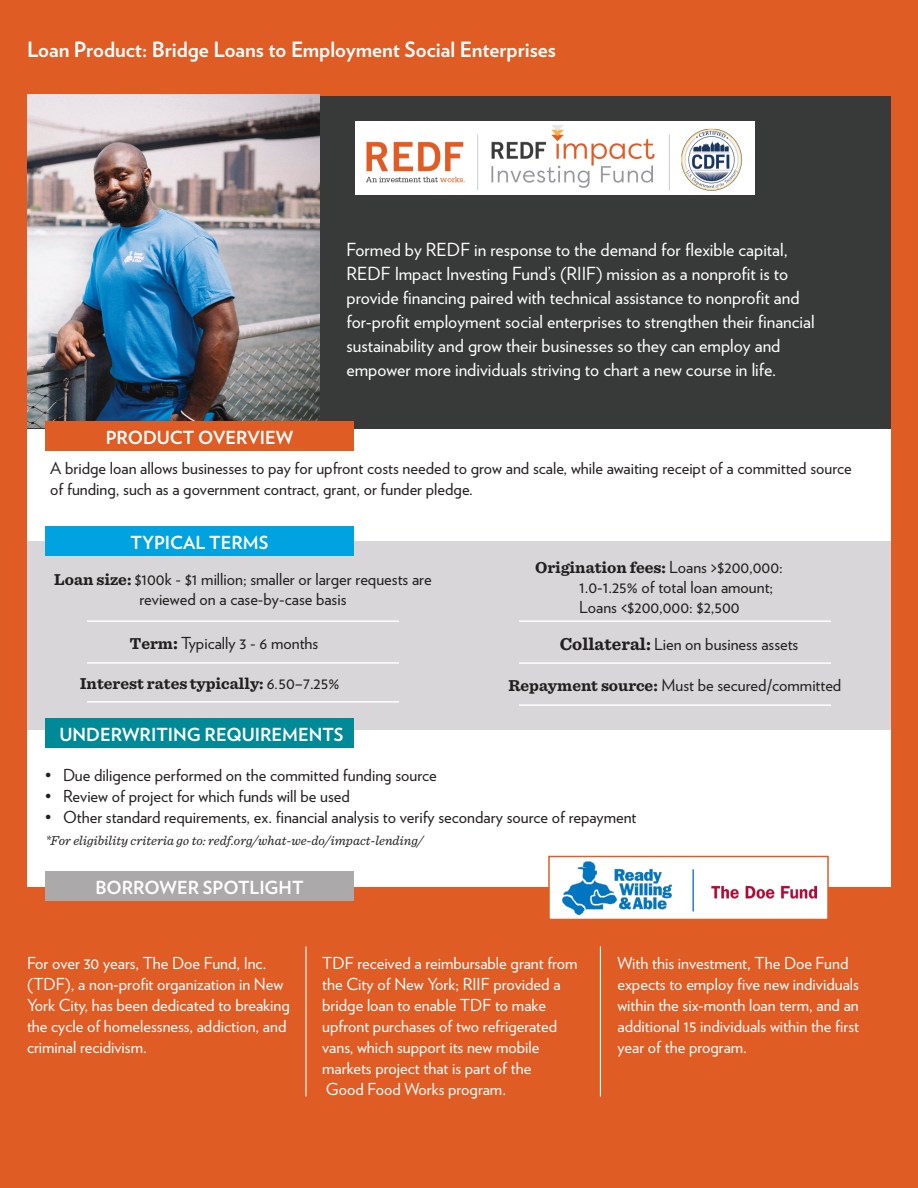
<style>
.page{position:relative;width:918px;height:1188px;background:#df5c25}
.page>*{position:absolute;margin:0;border:0;box-sizing:border-box;transform-origin:0 0}
.t1{font:700 21px "Verlag";color:#fff}
.t2{font:18px/24px "Verlag";color:#fff}
.t3{font:700 18px "Verlag";color:#fff}
.t4{font:16.5px/19.6px "Verlag";color:#231f20}
.t5{font:16.5px/21px "Verlag";color:#fff}
.t6{font:700 16.5px "Sentinel";color:#231f20}
.t7{font:italic 13.5px "Sentinel";color:#231f20}
.s1{font-family:"Sentinel";font-weight:700}
.s2{font-family:"Sentinel";font-weight:700;font-size:18px}
.s3{font-family:"Verlag";font-weight:400}
.s4{font-family:"Verlag";font-weight:400;font-style:italic}
.s5{font-family:"Minion Pro"}
</style>
<div class="page">
<div style="left:27px;top:96px;width:864px;height:333px;background:#383a39"></div>
<img style="left:355px;top:122px;width:400px;height:72px">
<div style="left:27px;top:429px;width:864px;height:457px;background:#fff"></div>
<div style="left:27px;top:542px;width:864px;height:188px;background:#d8d6d8"></div>
<div style="left:45px;top:526px;width:309px;height:30px;background:#00a2df"></div>
<div style="left:45px;top:872px;width:309px;height:30px;background:#aca9ab"></div>
<div style="left:45px;top:718px;width:309px;height:30px;background:#008996"></div>
<hr style="left:87px;top:620px;width:312px;height:2px;background:#fff">
<hr style="left:87px;top:662px;width:312px;height:2px;background:#fff">
<hr style="left:87px;top:701px;width:312px;height:2px;background:#fff">
<hr style="left:519px;top:620px;width:312px;height:2px;background:#fff">
<hr style="left:519px;top:662px;width:312px;height:2px;background:#fff">
<hr style="left:519px;top:704px;width:312px;height:2px;background:#fff">
<div style="left:549px;top:856px;width:279px;height:64px;background:#fff"></div>
<img style="left:562px;top:861px;width:254px;height:53px">
<div style="left:548px;top:856px;width:281px;height:64px;border:2px solid #df5c25"></div>
<hr style="left:305px;top:946px;width:2px;height:150px;background:#fff">
<hr style="left:600px;top:946px;width:1px;height:150px;background:#fff">
<img style="left:27px;top:94px;width:293px;height:334px">
<div style="left:45px;top:422px;width:309px;height:30px;background:#df5c25"></div>
<p class="t1" style="left:27px;top:33px;width:530px">Loan Product: Bridge Loans to Employment Social Enterprises</p>
<p class="t3" style="left:106px;top:423px;width:189px">PRODUCT OVERVIEW</p>
<p class="t2" style="left:346px;top:237px;width:470px">Formed by REDF in response to the demand for flexible capital, REDF Impact Investing Fund’s (RIIF) mission as a nonprofit is to provide financing paired with technical assistance to nonprofit and for-profit employment social enterprises to strengthen their financial sustainability and grow their businesses so they can employ and empower more individuals striving to chart a new course in life.</p>
<p class="t4" style="left:50px;top:456px;width:803px;line-height:21px">A bridge loan allows businesses to pay for upfront costs needed to grow and scale, while awaiting receipt of a committed source of funding, such as a government contract, grant, or funder pledge.</p>
<p class="t3" style="left:131px;top:528px;width:139px">TYPICAL TERMS</p>
<p class="t4" style="left:54px;top:569px;width:379px;text-align:center"><span class="s1">Loan size:</span> $100k - $1 million; smaller or larger requests are reviewed on a case-by-case basis</p>
<p class="t4" style="left:130px;top:632px;width:190px"><span class="s1">Term</span><span class="s2">:</span> Typically 3 - 6 months</p>
<p class="t6" style="left:80px;top:671px;width:261px">Interest rates typically: <span class="s3">6</span><span class="s4">.</span><span class="s3">50–7.25%</span></p>
<p class="t3" style="left:60px;top:720px;width:285px">UNDERWRITING REQUIREMENTS</p>
<p class="t4" style="left:579px;top:557px;width:205px;text-indent:-44px"><span class="s1">Origination fees:</span> Loans &gt;$200,000:<br>1.0-1.25% of total loan amount;<br>Loans &lt;$200,000: $2,500</p>
<p class="t4" style="left:560px;top:633px;width:240px"><span class="s2">Collateral:</span> Lien on business assets</p>
<p class="t4" style="left:509px;top:674px;width:334px"><span class="s1">Repayment source:</span> Must be secured/committed</p>
<p class="t4" style="left:45px;top:765px;width:393px">• Due diligence performed on the committed funding source</p>
<p class="t4" style="left:45px;top:786px;width:306px">• Review of project for which funds will be used</p>
<p class="t4" style="left:45px;top:807px;width:593px">• Other standard requirements, ex. financial analysis to verify secondary source of repayment</p>
<p class="t7" style="left:45px;top:830px;width:380px">*For eligibility criteria g<span class="s5">o</span> to: redf.org/what-we-do/impact-lending/</p>
<p class="t3" style="left:95px;top:873px;width:210px">BORROWER SPOTLIGHT</p>
<p class="t5" style="left:27px;top:951px;width:264px">For over 30 years, The Doe Fund, Inc. (TDF), a non-profit organization in New York City, has been dedicated to breaking the cycle of homelessness, addiction, and criminal recidivism.</p>
<p class="t5" style="left:322px;top:951px;width:257px">TDF received a reimbursable grant from the City of New York; RIIF provided a bridge loan to enable TDF to make upfront purchases of two refrigerated vans, which support its new mobile markets project that is part of the<br>Good Food Works program.</p>
<p class="t5" style="left:617px;top:951px;width:243px">With this investment, The Doe Fund expects to employ five new individuals within the six-month loan term, and an additional 15 individuals within the first year of the program.</p>
</div>
